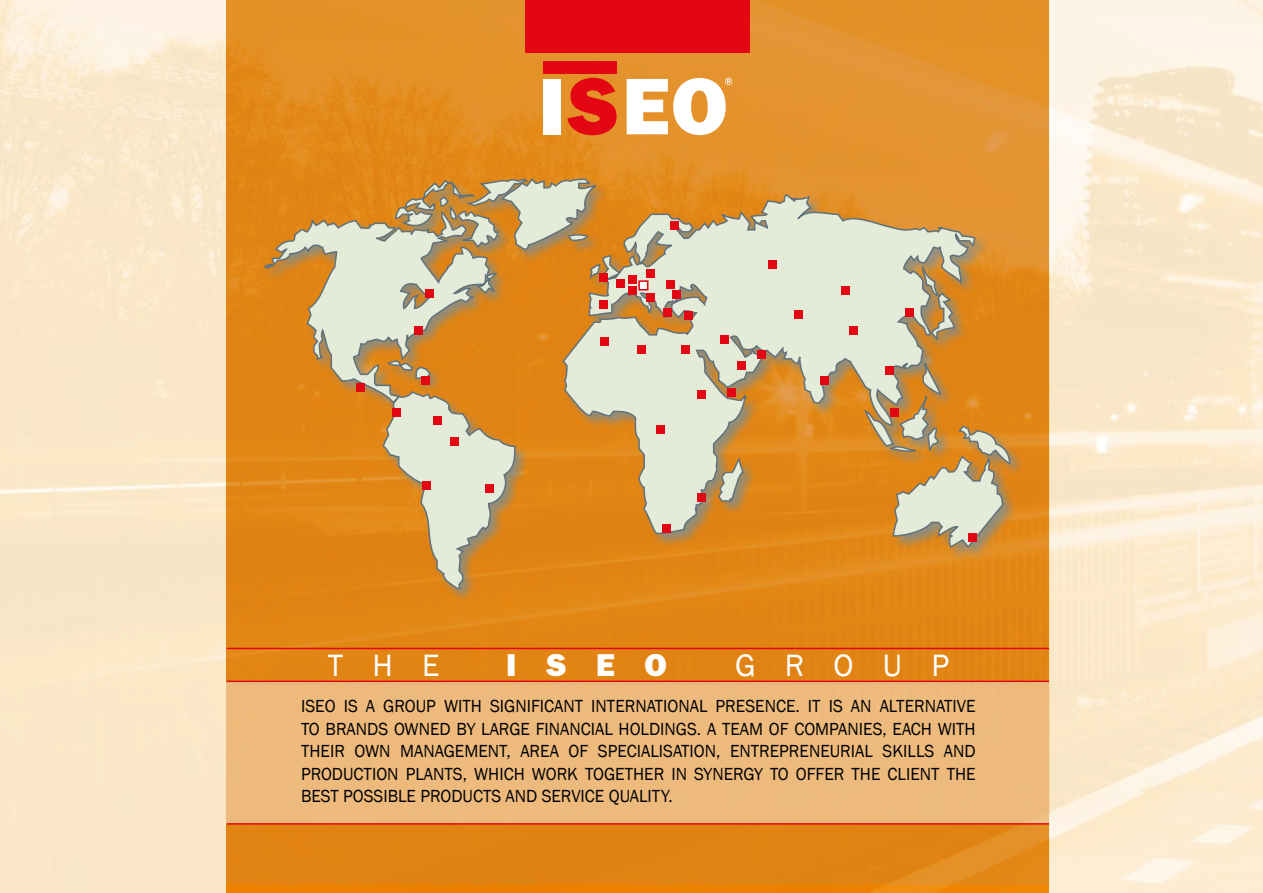
<style>
.page{position:relative;width:1263px;height:893px;background:#fff}
.page>*{position:absolute;margin:0;border:0;box-sizing:border-box;transform-origin:0 0}
.t1{font:31.8px "Franklin Gothic";letter-spacing:.925em;color:#fff}
.t2{font:800 31.8px "Franklin Gothic";color:#fff}
.t3{font:18px/22.5px "Franklin Gothic";color:#000;text-align:justify;scale:.96 1}
</style>
<div class="page">
<img style="left:0;top:0;width:1263px;height:893px">
<img style="left:227px;top:0;width:822px;height:884px">
<div style="left:227px;top:682px;width:822px;height:141px;background:#edba7d"></div>
<div style="left:543px;top:79px;width:17px;height:55px;background:#fff"></div>
<svg style="left:567px;top:78px;width:50px;height:57px"></svg>
<div style="left:543px;top:61px;width:74px;height:12px;background:#e30613"></div>
<svg style="left:627px;top:78px;width:105px;height:57px"></svg>
<div style="left:525px;top:0;width:225px;height:52px;background:#e30613"></div>
<div style="left:263px;top:176px;width:761px;height:427px;background:#798f99;opacity:.75"></div>
<svg style="left:263px;top:177px;width:748px;height:413px"></svg>
<div style="left:768px;top:260px;width:9px;height:9px;background:#e30613"></div>
<div style="left:671px;top:221px;width:8px;height:9px;background:#e30613"></div>
<div style="left:794px;top:311px;width:8px;height:8px;background:#e30613"></div>
<div style="left:849px;top:326px;width:9px;height:9px;background:#e30613"></div>
<div style="left:841px;top:286px;width:8px;height:8px;background:#e30613"></div>
<div style="left:820px;top:376px;width:9px;height:9px;background:#e30613"></div>
<div style="left:757px;top:350px;width:9px;height:9px;background:#e30613"></div>
<div style="left:720px;top:335px;width:9px;height:9px;background:#e30613"></div>
<div style="left:737px;top:361px;width:8px;height:9px;background:#e30613"></div>
<div style="left:728px;top:388px;width:8px;height:9px;background:#e30613"></div>
<div style="left:684px;top:311px;width:9px;height:9px;background:#e30613"></div>
<div style="left:666px;top:280px;width:8px;height:8px;background:#e30613"></div>
<div style="left:638px;top:280px;width:10px;height:11px;background:#fff;border:2px solid #e30613"></div>
<div style="left:628px;top:286px;width:9px;height:9px;background:#e30613"></div>
<div style="left:628px;top:275px;width:8px;height:9px;background:#e30613"></div>
<div style="left:599px;top:300px;width:9px;height:9px;background:#e30613"></div>
<div style="left:599px;top:273px;width:9px;height:9px;background:#e30613"></div>
<div style="left:600px;top:337px;width:9px;height:9px;background:#e30613"></div>
<div style="left:637px;top:345px;width:8px;height:8px;background:#e30613"></div>
<div style="left:681px;top:345px;width:9px;height:9px;background:#e30613"></div>
<div style="left:697px;top:390px;width:9px;height:9px;background:#e30613"></div>
<div style="left:656px;top:425px;width:9px;height:8px;background:#e30613"></div>
<div style="left:697px;top:493px;width:9px;height:9px;background:#e30613"></div>
<div style="left:662px;top:524px;width:9px;height:9px;background:#e30613"></div>
<div style="left:485px;top:484px;width:9px;height:9px;background:#e30613"></div>
<div style="left:422px;top:481px;width:9px;height:9px;background:#e30613"></div>
<div style="left:451px;top:437px;width:8px;height:9px;background:#e30613"></div>
<div style="left:433px;top:416px;width:8px;height:8px;background:#e30613"></div>
<div style="left:392px;top:408px;width:9px;height:9px;background:#e30613"></div>
<div style="left:356px;top:383px;width:9px;height:9px;background:#e30613"></div>
<div style="left:422px;top:376px;width:8px;height:9px;background:#e30613"></div>
<div style="left:414px;top:326px;width:9px;height:8px;background:#e30613"></div>
<div style="left:426px;top:289px;width:8px;height:9px;background:#e30613"></div>
<div style="left:905px;top:308px;width:9px;height:8px;background:#e30613"></div>
<div style="left:968px;top:533px;width:9px;height:8px;background:#e30613"></div>
<div style="left:646px;top:293px;width:9px;height:8px;background:#e30613"></div>
<div style="left:890px;top:408px;width:8px;height:9px;background:#e30613"></div>
<div style="left:617px;top:279px;width:8px;height:9px;background:#e30613"></div>
<div style="left:646px;top:269px;width:9px;height:9px;background:#e30613"></div>
<div style="left:885px;top:366px;width:9px;height:9px;background:#e30613"></div>
<div style="left:672px;top:291px;width:8px;height:8px;background:#e30613"></div>
<div style="left:663px;top:308px;width:9px;height:8px;background:#e30613"></div>
<hr style="left:227px;top:648px;width:822px;height:1px;background:#e30613">
<hr style="left:227px;top:681px;width:822px;height:1px;background:#e30613">
<hr style="left:227px;top:823px;width:822px;height:2px;background:#e30613">
<h1 class="t1" style="left:328px;top:645px;width:113px">THE</h1>
<h1 class="t2" style="left:506px;top:646px;width:162px">ISEO</h1>
<h1 class="t1" style="left:735px;top:645px;width:216px">GROUP</h1>
<p class="t3" style="left:301px;top:696px;width:704px">ISEO IS A GROUP WITH SIGNIFICANT INTERNATIONAL PRESENCE. IT IS AN ALTERNATIVE TO BRANDS OWNED BY LARGE FINANCIAL HOLDINGS. A TEAM OF COMPANIES, EACH WITH THEIR OWN MANAGEMENT, AREA OF SPECIALISATION, ENTREPRENEURIAL SKILLS AND PRODUCTION PLANTS, WHICH WORK TOGETHER IN SYNERGY TO OFFER THE CLIENT THE BEST POSSIBLE PRODUCTS AND SERVICE QUALITY.</p>
</div>
